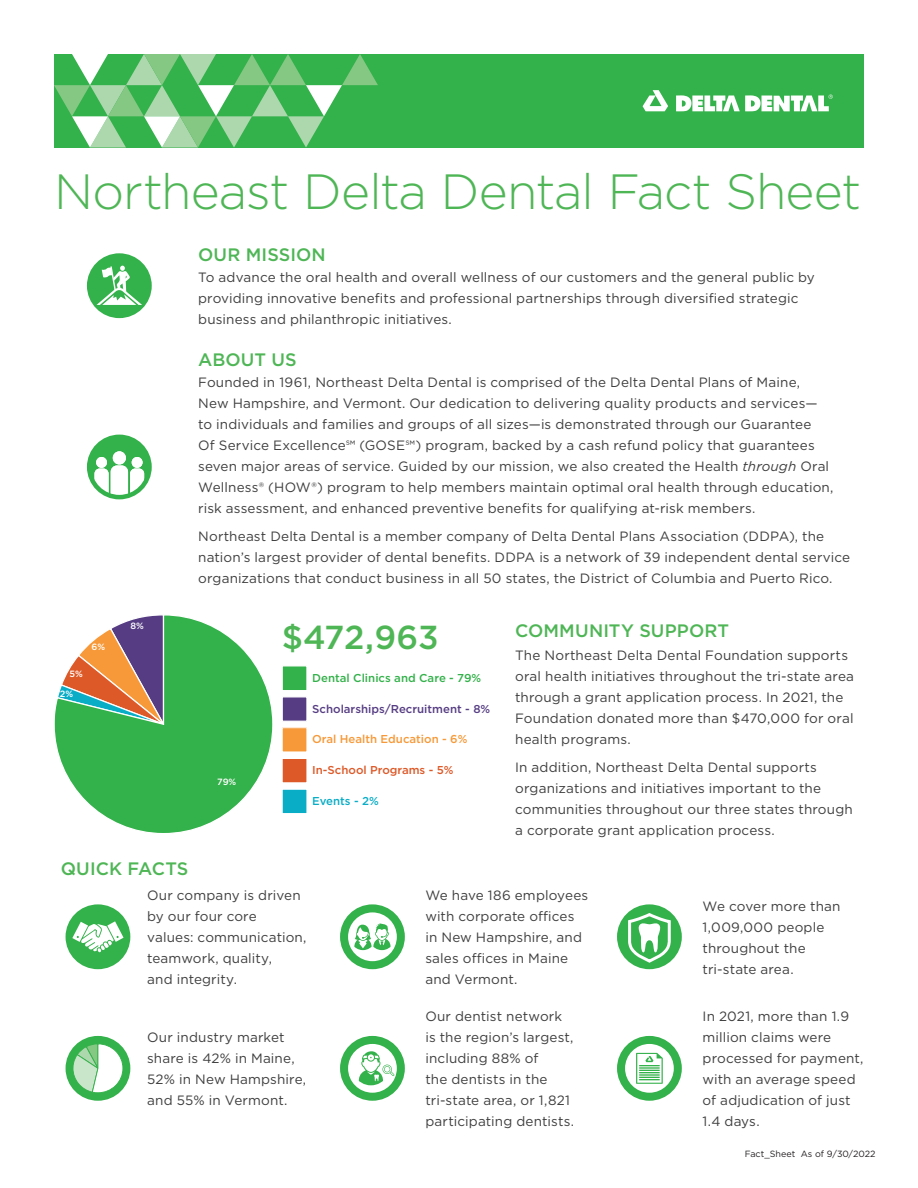
<style>
.page{position:relative;width:918px;height:1188px;background:#fff}
.page>*{position:absolute;margin:0;border:0;box-sizing:border-box;transform-origin:0 0}
.t1{font:300 49.5px "Gotham";letter-spacing:-.02em;color:#4fb656}
.t2{font:500 33.15px "Gotham";letter-spacing:-.005em;color:#4fb656}
.t3{font:500 18px "Gotham";letter-spacing:.005em;color:#4fb656}
.t4{font:13.5px/21px "Gotham";letter-spacing:.01em;color:#3e3e3f}
.t5{font:500 11.4px "Gotham";color:#563d83}
.t6{font:500 11.4px "Gotham";color:#33b14a}
.t7{font:500 11.4px "Gotham";color:#f79938}
.t8{font:500 11.4px "Gotham";color:#dd5928}
.t9{font:500 11.4px "Gotham";color:#0aadc6}
.t10{font:500 9.15px "Gotham";color:#fff}
.t11{font:9px "Gotham";color:#231f20}
.s1{font-style:italic}
</style>
<div class="page">
<div style="left:54px;top:54px;width:810px;height:94px;background:#33b14a"></div>
<svg style="left:643px;top:90px;width:25px;height:21px"></svg>
<svg style="left:676px;top:95px;width:157px;height:17px"></svg>
<svg style="left:54px;top:54px;width:324px;height:94px"></svg>
<div style="left:87px;top:253px;width:65px;height:65px;background:#33b14a;border-radius:50%"></div>
<svg style="left:97px;top:266px;width:45px;height:39px"></svg>
<svg style="left:89px;top:436px;width:61px;height:62px"></svg>
<div style="left:113px;top:451px;width:13px;height:14px;background:#fff;border-radius:50%"></div>
<div style="left:96px;top:457px;width:11px;height:11px;background:#fff;border-radius:50%"></div>
<div style="left:132px;top:457px;width:11px;height:11px;background:#fff;border-radius:50%"></div>
<div style="left:87px;top:435px;width:65px;height:64px;border:4px solid #33b14a;border-radius:50%"></div>
<svg style="left:54px;top:615px;width:219px;height:218px;fill:#33b14a"></svg>
<div style="left:282px;top:696px;width:25px;height:26px;background:#563d83;border:1px solid #fff"></div>
<div style="left:282px;top:728px;width:25px;height:24px;background:#f79938"></div>
<div style="left:282px;top:727px;width:25px;height:25px;border:1px solid #fff"></div>
<div style="left:282px;top:759px;width:25px;height:24px;background:#dd5928"></div>
<div style="left:282px;top:758px;width:25px;height:25px;border:1px solid #fff"></div>
<div style="left:282px;top:789px;width:25px;height:25px;background:#0aadc6"></div>
<div style="left:282px;top:789px;width:25px;height:25px;border:1px solid #fff"></div>
<div style="left:282px;top:665px;width:25px;height:26px;background:#33b14a;border:1px solid #fff"></div>
<div style="left:66px;top:904px;width:64px;height:65px;background:#33b14a;border-radius:50%"></div>
<svg style="left:72px;top:921px;width:52px;height:32px"></svg>
<div style="left:340px;top:904px;width:65px;height:65px;background:#33b14a;border-radius:50%"></div>
<div style="left:348px;top:912px;width:49px;height:49px;background:#fff;border-radius:50%"></div>
<svg style="left:354px;top:923px;width:37px;height:27px"></svg>
<div style="left:617px;top:904px;width:65px;height:65px;background:#33b14a;border-radius:50%"></div>
<svg style="left:627px;top:911px;width:46px;height:53px"></svg>
<div style="left:66px;top:1036px;width:64px;height:65px;background:#33b14a;border-radius:50%"></div>
<svg style="left:70px;top:1043px;width:53px;height:50px"></svg>
<div style="left:340px;top:1036px;width:65px;height:65px;background:#33b14a;border-radius:50%"></div>
<div style="left:348px;top:1044px;width:49px;height:49px;background:#fff;border-radius:50%"></div>
<svg style="left:359px;top:1051px;width:35px;height:34px"></svg>
<div style="left:617px;top:1036px;width:65px;height:65px;background:#33b14a;border-radius:50%"></div>
<div style="left:625px;top:1044px;width:49px;height:49px;background:#fff;border-radius:50%"></div>
<svg style="left:636px;top:1053px;width:27px;height:31px"></svg>
<h1 class="t1" style="left:54px;top:160px;width:809px">Northeast Delta Dental Fact Sheet</h1>
<h3 class="t3" style="left:198px;top:243px;width:129px">OUR MISSION</h3>
<p class="t4" style="left:198px;top:267px;width:618px">To advance the oral health and overall wellness of our customers and the general public by providing innovative benefits and professional partnerships through diversified strategic business and philanthropic initiatives.</p>
<h3 class="t3" style="left:198px;top:348px;width:100px">ABOUT US</h3>
<p class="t4" style="left:198px;top:371px;width:637px">Founded in 1961, Northeast Delta Dental is comprised of the Delta Dental Plans of Maine, New Hampshire, and Vermont. Our dedication to delivering quality products and services— to individuals and families and groups of all sizes—is demonstrated through our Guarantee<br>Of Service Excellence℠ (GOSE℠) program, backed by a cash refund policy that guarantees seven major areas of service. Guided by our mission, we also created the Health <span class="s1">through</span> Oral Wellness® (HOW®) program to help members maintain optimal oral health through education, risk assessment, and enhanced preventive benefits for qualifying at-risk members.</p>
<p class="t4" style="left:198px;top:525px;width:654px">Northeast Delta Dental is a member company of Delta Dental Plans Association (DDPA), the nation’s largest provider of dental benefits. DDPA is a network of 39 independent dental service organizations that conduct business in all 50 states, the District of Columbia and Puerto Rico.</p>
<p class="t10" style="left:70px;top:667px;width:15px">5%</p>
<p class="t10" style="left:60px;top:688px;width:15px">2%</p>
<p class="t10" style="left:92px;top:641px;width:15px">6%</p>
<p class="t10" style="left:130px;top:619px;width:15px">8%</p>
<p class="t10" style="left:217px;top:775px;width:21px">79%</p>
<h2 class="t2" style="left:282px;top:616px;width:158px">$472,963</h2>
<p class="t6" style="left:312px;top:670px;width:171px">Dental Clinics and Care - 79%</p>
<p class="t5" style="left:312px;top:701px;width:179px">Scholarships/Recruitment - 8%</p>
<p class="t7" style="left:312px;top:732px;width:157px">Oral Health Education - 6%</p>
<p class="t8" style="left:312px;top:763px;width:143px">In-School Programs - 5%</p>
<p class="t9" style="left:312px;top:793px;width:68px">Events - 2%</p>
<h3 class="t3" style="left:515px;top:619px;width:215px">COMMUNITY SUPPORT</h3>
<p class="t4" style="left:515px;top:645px;width:340px">The Northeast Delta Dental Foundation supports oral health initiatives throughout the tri-state area through a grant application process. In 2021, the Foundation donated more than $470,000 for oral health programs.</p>
<p class="t4" style="left:515px;top:756px;width:339px">In addition, Northeast Delta Dental supports organizations and initiatives important to the communities throughout our three states through a corporate grant application process.</p>
<h3 class="t3" style="left:61px;top:856px;width:129px">QUICK FACTS</h3>
<p class="t4" style="left:147px;top:885px;width:161px">Our company is driven by our four core<br>values: communication, teamwork, quality,<br>and integrity.</p>
<p class="t4" style="left:425px;top:885px;width:164px">We have 186 employees with corporate offices in New Hampshire, and sales offices in Maine and Vermont.</p>
<p class="t4" style="left:703px;top:895px;width:139px">We cover more than<br>1,009,000 people throughout the tri-state area.</p>
<p class="t4" style="left:147px;top:1027px;width:161px">Our industry market share is 42% in Maine,<br>52% in New Hampshire, and 55% in Vermont.</p>
<p class="t4" style="left:425px;top:1006px;width:150px">Our dentist network is the region’s largest, including 88% of<br>the dentists in the tri-state area, or 1,821 participating dentists.</p>
<p class="t4" style="left:703px;top:1006px;width:162px">In 2021, more than 1.9 million claims were processed for payment, with an average speed of adjudication of just<br>1.4 days.</p>
<p class="t11" style="left:745px;top:1148px;width:132px">Fact_Sheet As of 9/30/2022</p>
</div>
